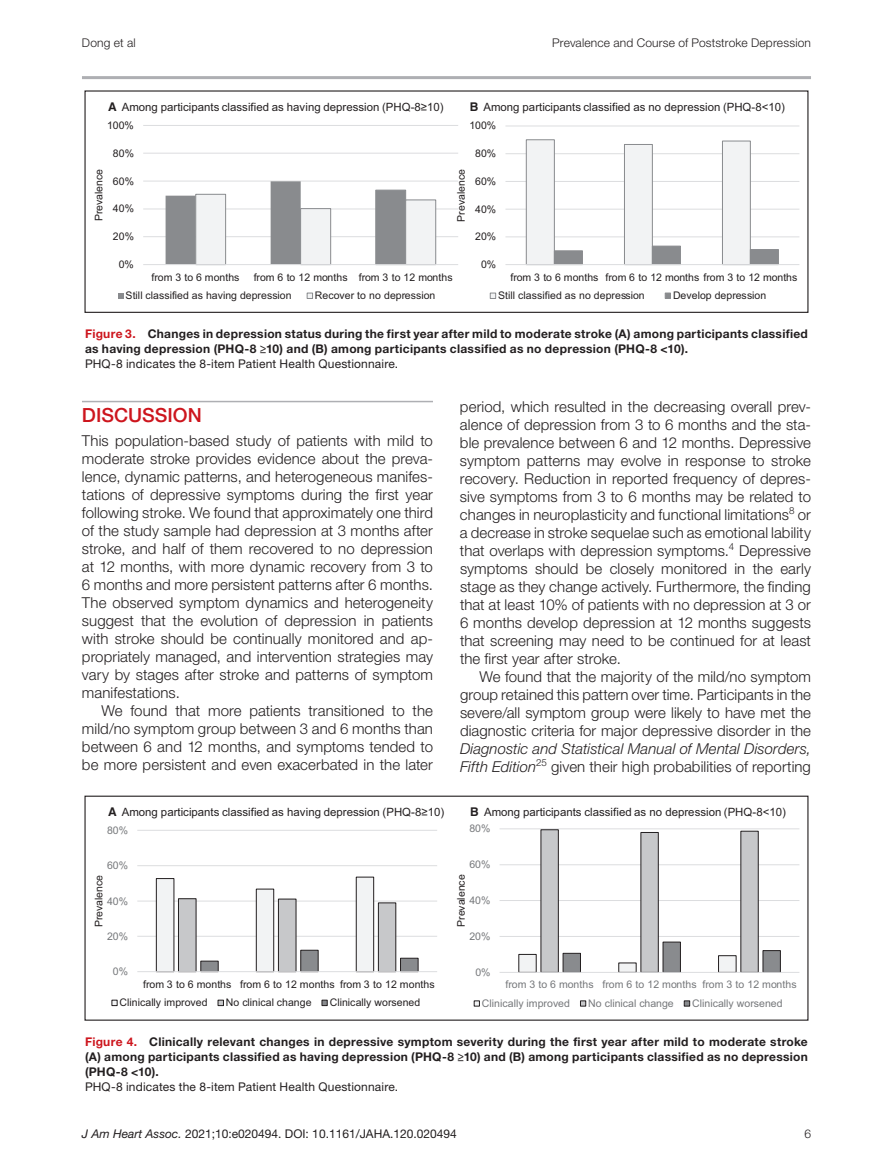
<style>
.page{position:relative;width:893px;height:1174px;background:#fff}
.page>*{position:absolute;margin:0;border:0;box-sizing:border-box;transform-origin:0 0}
.t1{font:500 19.5px "Helvetica Neue LT Std";color:#cd151d}
.t2{font:300 15px/18px "Helvetica Neue LT Std";letter-spacing:.005em;color:#231f20;text-align:justify}
.t3{font:italic 300 15px/18px "Helvetica Neue LT Std";letter-spacing:.005em;color:#231f20}
.t4{font:700 12px/15px "Helvetica Neue LT Std";letter-spacing:.025em;color:#231f20}
.t5{font:12px "Helvetica Neue LT Std";letter-spacing:.01em;color:#231f20}
.t6{font:300 12px "Helvetica Neue LT Std";letter-spacing:.015em;color:#231f20}
.t7{font:11.4px "Arial";color:#231f20}
.t8{font:10.5px "Arial";color:#231f20}
.t9{font:10.5px "Arial";color:#76787b}
.s1{font-family:"Helvetica";font-weight:700;font-size:12px}
.s2{color:#cd151d}
.s3{font-style:normal}
.s4{font-style:italic}
</style>
<div class="page">
<hr style="left:82px;top:401px;width:351px;height:1px;background:#aeafb3">
<hr style="left:143px;top:236px;width:315px;height:1px;background:#dcdddf">
<hr style="left:143px;top:209px;width:315px;height:1px;background:#dcdddf">
<hr style="left:143px;top:181px;width:315px;height:1px;background:#dcdddf">
<hr style="left:143px;top:153px;width:315px;height:1px;background:#dcdddf">
<hr style="left:143px;top:125px;width:315px;height:1px;background:#dcdddf">
<svg style="left:166px;top:181px;width:270px;height:83px"></svg>
<hr style="left:143px;top:264px;width:315px;height:1px;background:#dcdddf">
<svg style="left:118px;top:293px;width:5px;height:5px"></svg>
<svg style="left:307px;top:293px;width:6px;height:5px"></svg>
<hr style="left:505px;top:237px;width:294px;height:1px;background:#dcdddf">
<hr style="left:505px;top:209px;width:294px;height:1px;background:#dcdddf">
<hr style="left:505px;top:181px;width:294px;height:1px;background:#dcdddf">
<hr style="left:505px;top:153px;width:294px;height:1px;background:#dcdddf">
<hr style="left:505px;top:126px;width:294px;height:1px;background:#dcdddf">
<svg style="left:526px;top:140px;width:253px;height:124px"></svg>
<hr style="left:505px;top:264px;width:294px;height:1px;background:#dcdddf">
<svg style="left:490px;top:293px;width:6px;height:5px"></svg>
<svg style="left:665px;top:293px;width:6px;height:5px"></svg>
<div style="left:84px;top:90px;width:724px;height:223px;border:1px solid #231f20"></div>
<hr style="left:137px;top:936px;width:300px;height:1px;background:#dcdddf">
<hr style="left:137px;top:900px;width:300px;height:1px;background:#dcdddf">
<hr style="left:137px;top:865px;width:300px;height:1px;background:#dcdddf">
<hr style="left:137px;top:830px;width:300px;height:1px;background:#dcdddf">
<svg style="left:156px;top:877px;width:262px;height:94px"></svg>
<hr style="left:137px;top:971px;width:300px;height:1px;background:#dcdddf">
<svg style="left:112px;top:1000px;width:5px;height:5px"></svg>
<svg style="left:218px;top:1000px;width:6px;height:5px"></svg>
<svg style="left:322px;top:1000px;width:5px;height:5px"></svg>
<hr style="left:500px;top:936px;width:299px;height:1px;background:#dcdddf">
<hr style="left:500px;top:900px;width:299px;height:1px;background:#dcdddf">
<hr style="left:500px;top:864px;width:299px;height:1px;background:#dcdddf">
<hr style="left:500px;top:828px;width:299px;height:1px;background:#dcdddf">
<svg style="left:519px;top:829px;width:262px;height:143px"></svg>
<hr style="left:500px;top:972px;width:299px;height:1px;background:#dcdddf">
<svg style="left:474px;top:1000px;width:5px;height:6px"></svg>
<svg style="left:580px;top:1000px;width:6px;height:6px"></svg>
<svg style="left:684px;top:1000px;width:6px;height:6px"></svg>
<div style="left:84px;top:795px;width:724px;height:225px;border:1px solid #231f20"></div>
<hr style="left:82px;top:76px;width:729px;height:3px;background:#aeafb3">
<p class="t6" style="left:82px;top:35px;width:55px">Dong et al</p>
<p class="t6" style="left:552px;top:35px;width:260px">Prevalence and Course of Poststroke Depression</p>
<p class="t7" style="left:108px;top:99px;width:337px"><span class="s1">A</span> Among participants classified as having depression (PHQ-8≥10)</p>
<p class="t7" style="left:470px;top:99px;width:317px"><span class="s1">B</span> Among participants classified as no depression (PHQ-8&lt;10)</p>
<p class="t8" style="left:107px;top:118px;width:28px">100%</p>
<p class="t8" style="left:469px;top:119px;width:28px">100%</p>
<p class="t8" style="left:113px;top:146px;width:23px">80%</p>
<p class="t8" style="left:475px;top:146px;width:23px">80%</p>
<p class="t8" style="left:92px;top:221px;width:54px;rotate:-90deg">P ecne l ave r</p>
<p class="t8" style="left:113px;top:174px;width:23px">60%</p>
<p class="t8" style="left:113px;top:201px;width:23px">40%</p>
<p class="t8" style="left:454px;top:221px;width:54px;rotate:-90deg">Prevalence</p>
<p class="t8" style="left:475px;top:174px;width:23px">60%</p>
<p class="t8" style="left:475px;top:202px;width:23px">40%</p>
<p class="t8" style="left:113px;top:229px;width:23px">20%</p>
<p class="t8" style="left:475px;top:229px;width:23px">20%</p>
<p class="t8" style="left:119px;top:257px;width:17px">0%</p>
<p class="t8" style="left:481px;top:257px;width:17px">0%</p>
<p class="t8" style="left:152px;top:270px;width:89px">from 3 to 6 months</p>
<p class="t8" style="left:254px;top:270px;width:200px">from 6 to 12 months from 3 to 12 months</p>
<p class="t8" style="left:126px;top:288px;width:167px">Still classified as having depression</p>
<p class="t8" style="left:315px;top:288px;width:122px">Recover to no depression</p>
<p class="t8" style="left:510px;top:270px;width:289px">from 3 to 6 months from 6 to 12 months from 3 to 12 months</p>
<p class="t8" style="left:498px;top:288px;width:148px">Still classified as no depression</p>
<p class="t8" style="left:673px;top:288px;width:95px">Develop depression</p>
<p class="t4" style="left:85px;top:326px;width:724px"><span class="s2">Figure 3.</span> Changes in depression status during the first year after mild to moderate stroke (A) among participants classified as having depression (PHQ-8 ≥10) and (B) among participants classified as no depression (PHQ-8 &lt;10).</p>
<p class="t5" style="left:85px;top:357px;width:315px">PHQ-8 indicates the 8-item Patient Health Questionnaire.</p>
<h1 class="t1" style="left:82px;top:403px;width:121px">DISCUSSION</h1>
<p class="t2" style="left:82px;top:431px;width:353px">This population-based study of patients with mild to moderate stroke provides evidence about the preva&shy;lence, dynamic patterns, and heterogeneous manifes&shy;tations of depressive symptoms during the first year following stroke. We found that approximately one third of the study sample had depression at 3 months after stroke, and half of them recovered to no depression at 12 months, with more dynamic recovery from 3 to 6 months and more persistent patterns after 6 months.<br>The observed symptom dynamics and heterogeneity suggest that the evolution of depression in patients with stroke should be continually monitored and ap&shy;propriately managed, and intervention strategies may vary by stages after stroke and patterns of symptom manifestations.</p>
<p class="t2" style="left:82px;top:701px;width:353px;text-indent:20px">We found that more patients transitioned to the mild/no symptom group between 3 and 6 months than between 6 and 12 months, and symptoms tended to be more persistent and even exacerbated in the later</p>
<p class="t2" style="left:460px;top:397px;width:353px">period, which resulted in the decreasing overall prev&shy;alence of depression from 3 to 6 months and the sta&shy;ble prevalence between 6 and 12 months. Depressive symptom patterns may evolve in response to stroke recovery. Reduction in reported frequency of depres&shy;sive symptoms from 3 to 6 months may be related to changes in neuroplasticity and functional limitations<sup>8</sup> or a decrease in stroke sequelae such as emotional lability that overlaps with depression symptoms.<sup>4</sup> Depressive symptoms should be closely monitored in the early stage as they change actively. Furthermore, the finding that at least 10% of patients with no depression at 3 or 6 months develop depression at 12 months suggests that screening may need to be continued for at least the first year after stroke.</p>
<p class="t2" style="left:460px;top:667px;width:353px;text-indent:19px">We found that the majority of the mild/no symptom group retained this pattern over time. Participants in the severe/all symptom group were likely to have met the diagnostic criteria for major depressive disorder in the</p>
<p class="t3" style="left:460px;top:739px;width:353px">Diagnostic and Statistical Manual of Mental Disorders,<br>Fifth Edition<sup>25</sup> <span class="s3">given their high probabilities of reporting</span></p>
<p class="t7" style="left:108px;top:804px;width:338px"><span class="s1">A</span> Among participants classified as having depression (PHQ-8≥10)</p>
<p class="t7" style="left:470px;top:804px;width:317px"><span class="s1">B</span> Among participants classified as no depression (PHQ-8&lt;10)</p>
<p class="t9" style="left:107px;top:823px;width:23px">80%</p>
<p class="t9" style="left:469px;top:821px;width:23px">80%</p>
<p class="t9" style="left:107px;top:858px;width:23px">60%</p>
<p class="t9" style="left:469px;top:857px;width:23px">60%</p>
<p class="t8" style="left:92px;top:927px;width:54px;rotate:-90deg">P ecne l ave r</p>
<p class="t9" style="left:107px;top:893px;width:23px">40%</p>
<p class="t8" style="left:454px;top:927px;width:54px;rotate:-90deg">Prevalence</p>
<p class="t9" style="left:469px;top:893px;width:23px">40%</p>
<p class="t9" style="left:107px;top:929px;width:23px">20%</p>
<p class="t9" style="left:469px;top:929px;width:23px">20%</p>
<p class="t9" style="left:113px;top:964px;width:17px">0%</p>
<p class="t9" style="left:475px;top:965px;width:17px">0%</p>
<p class="t8" style="left:143px;top:976px;width:293px">from 3 to 6 months from 6 to 12 months from 3 to 12 months</p>
<p class="t9" style="left:506px;top:977px;width:293px">from 3 to 6 months from 6 to 12 months from 3 to 12 months</p>
<p class="t8" style="left:120px;top:995px;width:90px">Clinically improved</p>
<p class="t8" style="left:226px;top:995px;width:87px">No clinical change</p>
<p class="t8" style="left:330px;top:995px;width:92px">Clinically worsened</p>
<p class="t9" style="left:482px;top:996px;width:90px">Clinically improved</p>
<p class="t9" style="left:588px;top:996px;width:87px">No clinical change</p>
<p class="t9" style="left:692px;top:996px;width:92px">Clinically worsened</p>
<p class="t4" style="left:85px;top:1034px;width:724px;text-align:justify"><span class="s2">Figure 4.</span> Clinically relevant changes in depressive symptom severity during the first year after mild to moderate stroke (A) among participants classified as having depression (PHQ-8 ≥10) and (B) among participants classified as no depression (PHQ-8 &lt;10).</p>
<p class="t5" style="left:85px;top:1079px;width:315px">PHQ-8 indicates the 8-item Patient Health Questionnaire.</p>
<p class="t5" style="left:82px;top:1126px;width:376px"><span class="s4">J Am Heart Assoc.</span> 2021;10:e020494. DOI: 10.1161/JAHA.120.020494</p>
<p class="t6" style="left:804px;top:1126px;width:8px">6</p>
</div>
